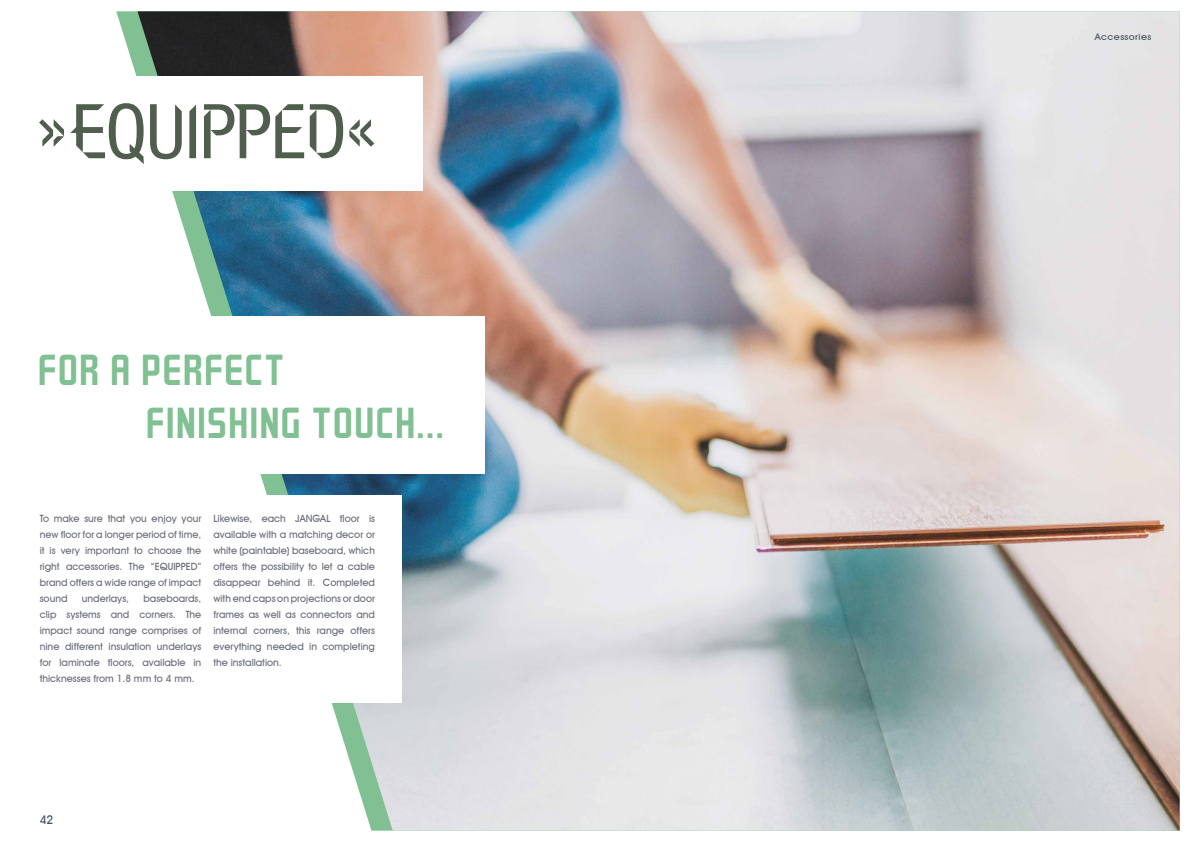
<style>
.page{position:relative;width:1191px;height:842px;background:#fff}
.page>*{position:absolute;margin:0;border:0;box-sizing:border-box;transform-origin:0 0}
.t1{font:35px/53.2px "GRAYSTROKE";color:#80c092}
.t2{font:500 12px "Avant Garde IT Cby BT";color:#4b5565}
.t3{font:500 10px/16px "Avant Garde IT Cby BT";color:#6b6f7d;text-align:justify}
.t4{font:500 9px "Avant Garde IT Cby BT";letter-spacing:.04em;color:#4b5565;scale:1.1 1}
</style>
<div class="page">
<img style="left:137px;top:11px;width:1042px;height:820px">
<div style="left:0;top:496px;width:401px;height:207px;background:#fff"></div>
<div style="left:0;top:316px;width:485px;height:157px;background:#fff"></div>
<div style="left:0;top:77px;width:422px;height:114px;background:#fff"></div>
<svg style="left:70px;top:103px;width:273px;height:61px"></svg>
<svg style="left:39px;top:119px;width:25px;height:28px"></svg>
<svg style="left:349px;top:119px;width:25px;height:28px"></svg>
<h1 class="t1" style="left:148px;top:341px;width:301px;text-indent:-108px">FOR A PERFECT<br>FINISHING TOUCH...</h1>
<p class="t3" style="left:40px;top:510px;width:163px">To make sure that you enjoy your new floor for a longer period of time, it is very important to choose the right accessories. The “EQUIPPED” brand offers a wide range of impact sound</p>
<p class="t3" style="left:40px;top:590px;width:163px;text-indent:104px">baseboards, clip systems and corners. The impact sound range comprises of nine different insulation underlays for laminate floors, available in thicknesses from 1.8 mm to 4 mm.</p>
<p class="t3" style="left:82px;top:590px;width:49px">underlays,</p>
<p class="t3" style="left:213px;top:510px;width:163px">Likewise, each JANGAL floor is available with a matching decor or white (paintable) baseboard, which offers the possibility to let a cable disappear behind it. Completed with end caps on projections or door frames as well as connectors and internal corners, this range offers everything needed in completing the installation.</p>
<p class="t2" style="left:40px;top:812px;width:15px">42</p>
<p class="t4" style="left:1094px;top:31px;width:53px">Accessories</p>
</div>
